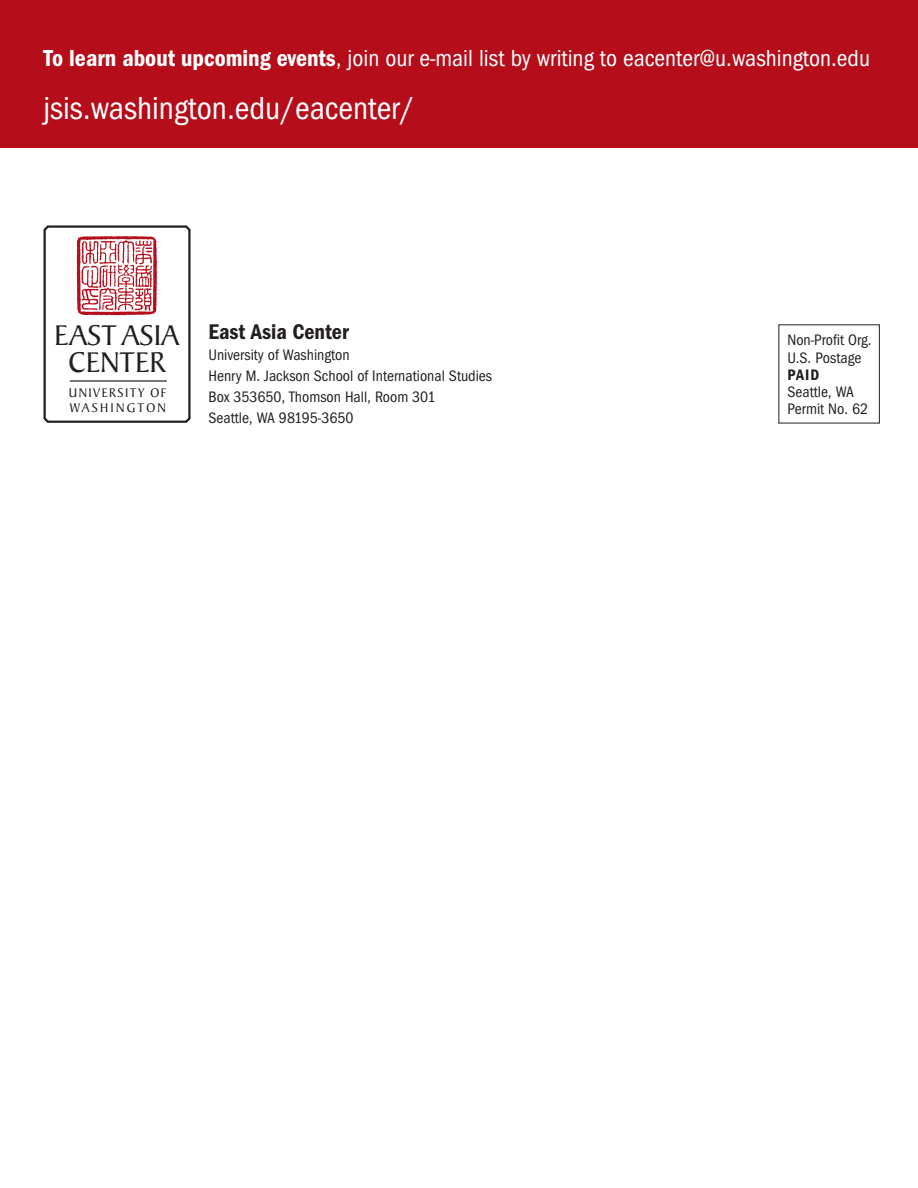
<style>
.page{position:relative;width:918px;height:1188px;background:#fff}
.page>*{position:absolute;margin:0;border:0;box-sizing:border-box;transform-origin:0 0}
.t1{font:condensed 33px "Franklin Gothic";color:#fff}
.t2{font:30.75px/27px "Baker Signet";color:#231f20;text-align:center;scale:.96 1}
.t3{font:condensed 24px "Franklin Gothic";color:#fff}
.t4{font:600 condensed 22.05px "Franklin Gothic";color:#231f20}
.t5{font:condensed 15.75px/21px "Franklin Gothic";color:#231f20}
.t6{font:600 condensed 15.75px "Franklin Gothic";color:#231f20}
.t7{font:13.5px/14.5px "Baker Signet";letter-spacing:.11em;color:#231f20;scale:.96 1}
.s1{font-weight:600}
</style>
<div class="page">
<div style="left:0;top:0;width:918px;height:147px;background:#b50e1a"></div>
<svg style="left:43px;top:225px;width:148px;height:198px"></svg>
<hr style="left:70px;top:380px;width:97px;height:2px;background:#231f20">
<img style="left:77px;top:235px;width:80px;height:82px">
<h3 class="t3" style="left:44px;top:45px;width:828px"><span class="s1">To learn about upcoming events</span>, join our e-mail list by writing to eacenter@u.washington.edu</h3>
<h1 class="t1" style="left:44px;top:89px;width:372px">jsis.washington.edu/eacenter/</h1>
<h2 class="t2" style="left:55px;top:323px;width:132px">EAST ASIA<br>CENTER</h2>
<p class="t7" style="left:69px;top:386px;width:103px">UNIVERSITY OF<br>WASHINGTON</p>
<h3 class="t4" style="left:208px;top:319px;width:142px">East Asia Center</h3>
<p class="t5" style="left:208px;top:344px;width:285px">University of Washington<br>Henry M. Jackson School of International Studies Box 353650, Thomson Hall, Room 301<br>Seattle, WA 98195-3650</p>
<p class="t5" style="left:788px;top:332px;width:86px;line-height:17.2px">Non-Profit Org.<br>U.S. Postage</p>
<p class="t6" style="left:788px;top:366px;width:33px">PAID</p>
<p class="t5" style="left:788px;top:383px;width:82px;line-height:17.2px">Seattle, WA<br>Permit No. 62</p>
</div>
